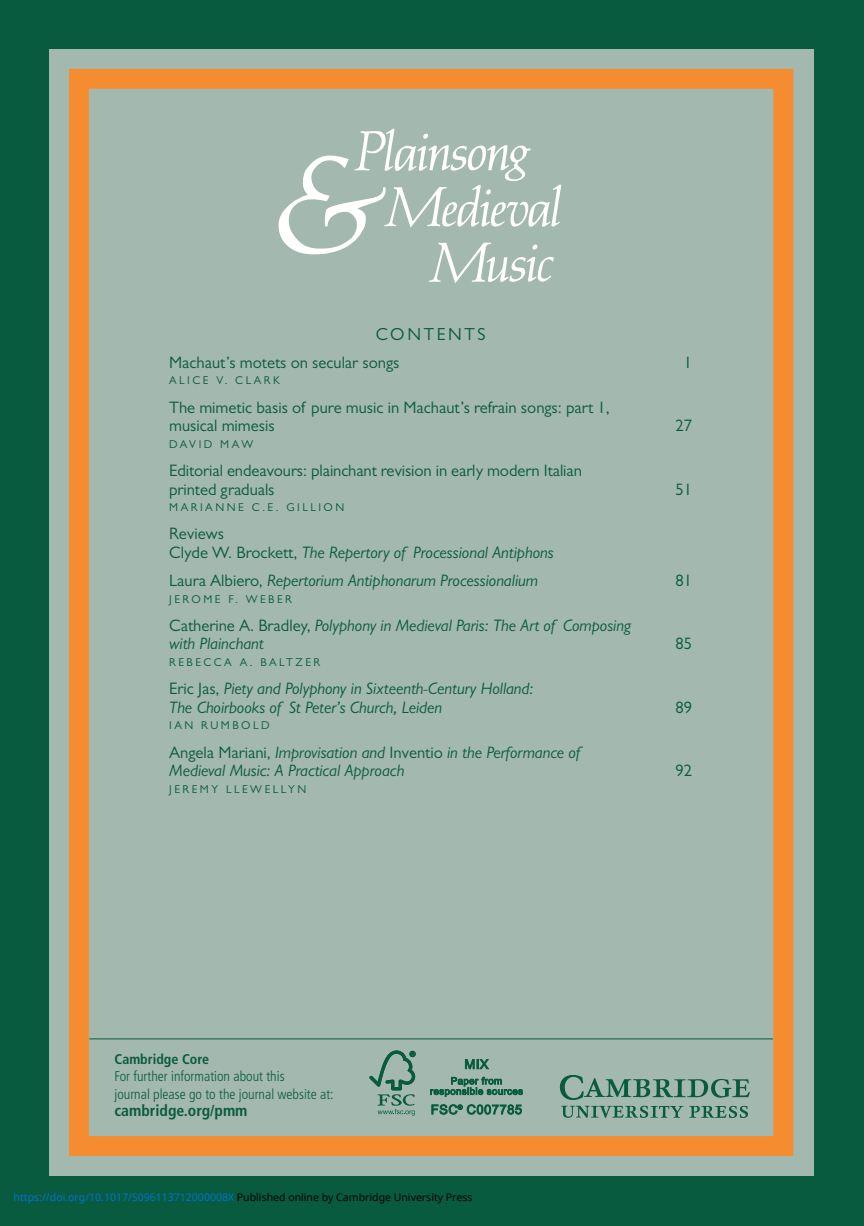
<style>
.page{position:relative;width:864px;height:1226px;background:#fff}
.page>*{position:absolute;margin:0;border:0;box-sizing:border-box;transform-origin:0 0}
.t1{font:17.5px "Gill Sans MT Std";letter-spacing:.15em;color:#085b3f}
.t2{font:italic 16.62px/18.4px "Gill Sans MT Std";color:#085b3f}
.t3{font:16.62px/18.4px "Gill Sans MT Std";color:#085b3f}
.t4{font:700 condensed 15.75px "Frutiger LT Std";color:#085b3f}
.t5{font:300 condensed 14px/17.5px "Frutiger LT Std";color:#085b3f}
.t6{font:700 condensed 14px "Frutiger LT Std";color:#085b3f}
.t7{font:11.38px "Gill Sans MT Std";letter-spacing:.22em;color:#085b3f}
.t8{font:10.5px "Noto Sans";color:#0172cf}
.s1{font-style:normal}
.s2{color:#000}
</style>
<div class="page">
<div style="left:0;top:0;width:863px;height:1225px;background:#085b3f"></div>
<div style="left:49px;top:49px;width:764px;height:1126px;background:#a3b8ae"></div>
<hr style="left:90px;top:1038px;width:682px;height:1px;background:#085b3f">
<svg style="left:278px;top:129px;width:283px;height:154px"></svg>
<svg style="left:526px;top:257px;width:10px;height:25px"></svg>
<svg style="left:532px;top:244px;width:5px;height:6px"></svg>
<img style="left:559px;top:1075px;width:191px;height:42px">
<svg style="left:369px;top:1050px;width:46px;height:65px"></svg>
<svg style="left:430px;top:1059px;width:92px;height:37px"></svg>
<svg style="left:431px;top:1104px;width:91px;height:10px"></svg>
<div style="left:69px;top:69px;width:723px;height:1086px;border:20px solid #f68c30"></div>
<p class="t1" style="left:375px;top:327px;width:111px">CONTENTS</p>
<p class="t3" style="left:169px;top:354px;width:232px">Machaut’s motets on secular songs</p>
<p class="t3" style="left:683px;top:354px;width:10px">1</p>
<p class="t7" style="left:169px;top:376px;width:112px">ALICE V. CLARK</p>
<p class="t3" style="left:169px;top:399px;width:442px">The mimetic basis of pure music in Machaut’s refrain songs: part 1, musical mimesis</p>
<p class="t3" style="left:675px;top:418px;width:18px">27</p>
<p class="t7" style="left:169px;top:440px;width:86px">DAVID MAW</p>
<p class="t3" style="left:169px;top:463px;width:414px">Editorial endeavours: plainchant revision in early modern Italian printed graduals</p>
<p class="t3" style="left:675px;top:481px;width:18px">51</p>
<p class="t7" style="left:169px;top:503px;width:177px">MARIANNE C.E. GILLION</p>
<p class="t2" style="left:169px;top:526px;width:386px"><span class="s1">Reviews<br>Clyde W. Brockett,</span> The Repertory of Processional Antiphons</p>
<p class="t2" style="left:169px;top:573px;width:370px"><span class="s1">Laura Albiero,</span> Repertorium Antiphonarum Processionalium</p>
<p class="t3" style="left:675px;top:573px;width:18px">81</p>
<p class="t7" style="left:169px;top:595px;width:124px">JEROME F. WEBER</p>
<p class="t2" style="left:169px;top:618px;width:463px"><span class="s1">Catherine A. Bradley,</span> Polyphony in Medieval Paris: The Art of Composing with Plainchant</p>
<p class="t3" style="left:675px;top:636px;width:18px">85</p>
<p class="t7" style="left:169px;top:658px;width:153px">REBECCA A. BALTZER</p>
<p class="t2" style="left:169px;top:681px;width:366px"><span class="s1">Eric Jas,</span> Piety and Polyphony in Sixteenth-Century Holland:<br>The Choirbooks of St Peter’s Church, Leiden</p>
<p class="t7" style="left:169px;top:721px;width:102px">IAN RUMBOLD</p>
<p class="t2" style="left:169px;top:744px;width:412px"><span class="s1">Angela Mariani,</span> Improvisation and <span class="s1">Inventio</span> in the Performance of<br>Medieval Music: A Practical Approach</p>
<p class="t7" style="left:169px;top:785px;width:138px">JEREMY LLEWELLYN</p>
<p class="t3" style="left:675px;top:699px;width:18px">89</p>
<p class="t3" style="left:675px;top:763px;width:18px">92</p>
<p class="t6" style="left:114px;top:1053px;width:96px">Cambridge Core</p>
<p class="t5" style="left:114px;top:1068px;width:220px">For further information about this<br>journal please go to the journal website at:</p>
<p class="t4" style="left:114px;top:1104px;width:134px">cambridge.org/pmm</p>
<p class="t8" style="left:14px;top:1189px;width:460px">https://doi.org/10.1017/S096113712000008X <span class="s2">Published online by Cambridge University Press</span></p>
</div>
